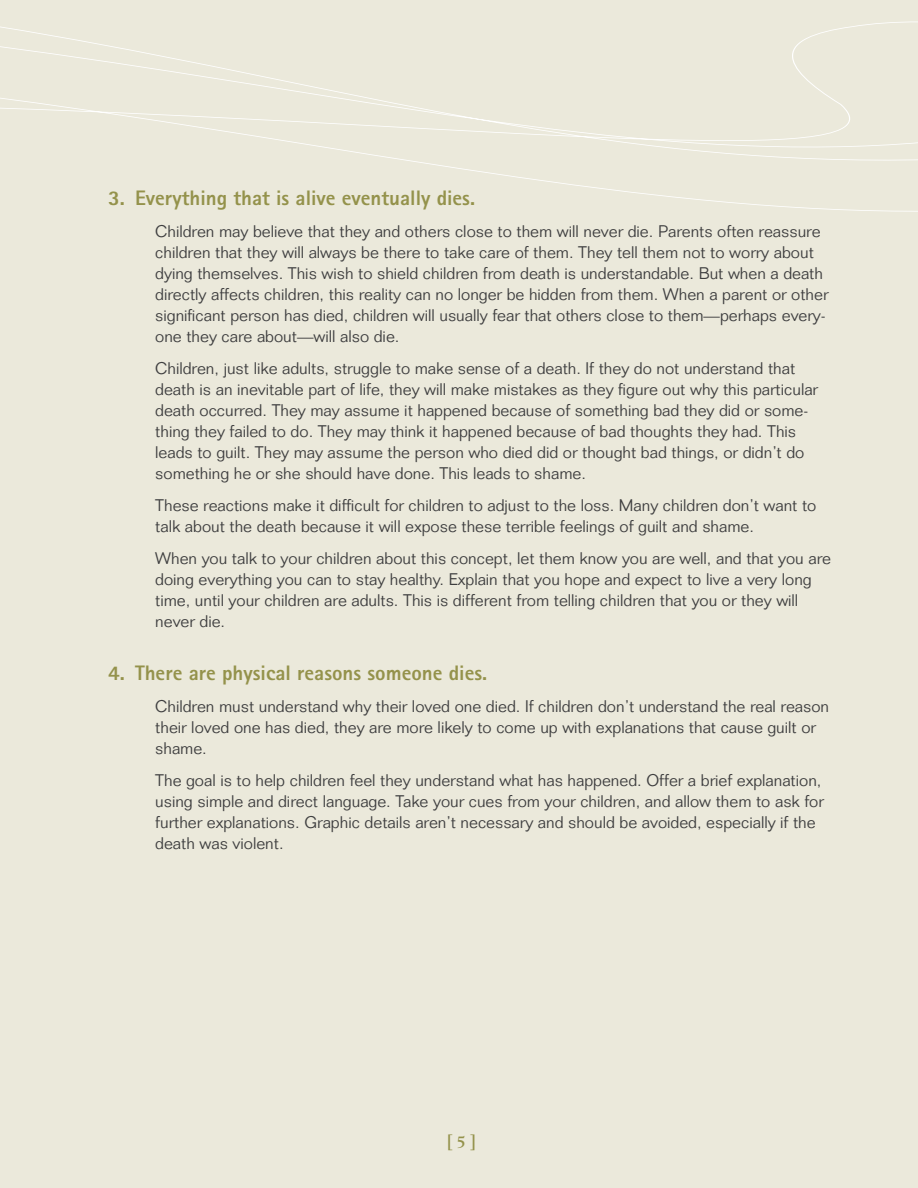
<style>
.page{position:relative;width:918px;height:1188px;background:#ebe9db}
.page>*{position:absolute;margin:0;border:0;box-sizing:border-box;transform-origin:0 0}
.t1{font:800 21px "Rotis Sans Serif";color:#94924b}
.t2{font:700 18px "Granjon";color:#94924b}
.t3{font:300 16.5px/21px "Folio";color:#3e3e3f}
</style>
<div class="page">
<svg style="left:0;top:21px;width:918px;height:191px"></svg>
<p class="t1" style="left:108px;top:185px;width:369px">3. Everything that is alive eventually dies.</p>
<p class="t3" style="left:155px;top:221px;width:675px">Children may believe that they and others close to them will never die. Parents often reassure children that they will always be there to take care of them. They tell them not to worry about dying themselves. This wish to shield children from death is understandable. But when a death directly affects children, this reality can no longer be hidden from them. When a parent or other significant person has died, children will usually fear that others close to them—perhaps every&shy;one they care about—will also die.</p>
<p class="t3" style="left:155px;top:358px;width:664px">Children, just like adults, struggle to make sense of a death. If they do not understand that death is an inevitable part of life, they will make mistakes as they figure out why this particular death occurred. They may assume it happened because of something bad they did or some&shy;thing they failed to do. They may think it happened because of bad thoughts they had. This leads to guilt. They may assume the person who died did or thought bad things, or didn’t do something he or she should have done. This leads to shame.</p>
<p class="t3" style="left:155px;top:495px;width:663px">These reactions make it difficult for children to adjust to the loss. Many children don’t want to talk about the death because it will expose these terrible feelings of guilt and shame.</p>
<p class="t3" style="left:155px;top:547px;width:677px">When you talk to your children about this concept, let them know you are well, and that you are doing everything you can to stay healthy. Explain that you hope and expect to live a very long time, until your children are adults. This is different from telling children that you or they will never die.</p>
<p class="t1" style="left:108px;top:660px;width:381px">4. There are physical reasons someone dies.</p>
<p class="t3" style="left:155px;top:696px;width:675px">Children must understand why their loved one died. If children don’t understand the real reason their loved one has died, they are more likely to come up with explanations that cause guilt or shame.</p>
<p class="t3" style="left:155px;top:769px;width:670px">The goal is to help children feel they understand what has happened. Offer a brief explanation, using simple and direct language. Take your cues from your children, and allow them to ask for further explanations. Graphic details aren’t necessary and should be avoided, especially if the death was violent.</p>
<p class="t2" style="left:446px;top:1131px;width:33px">[ 5 ]</p>
</div>
